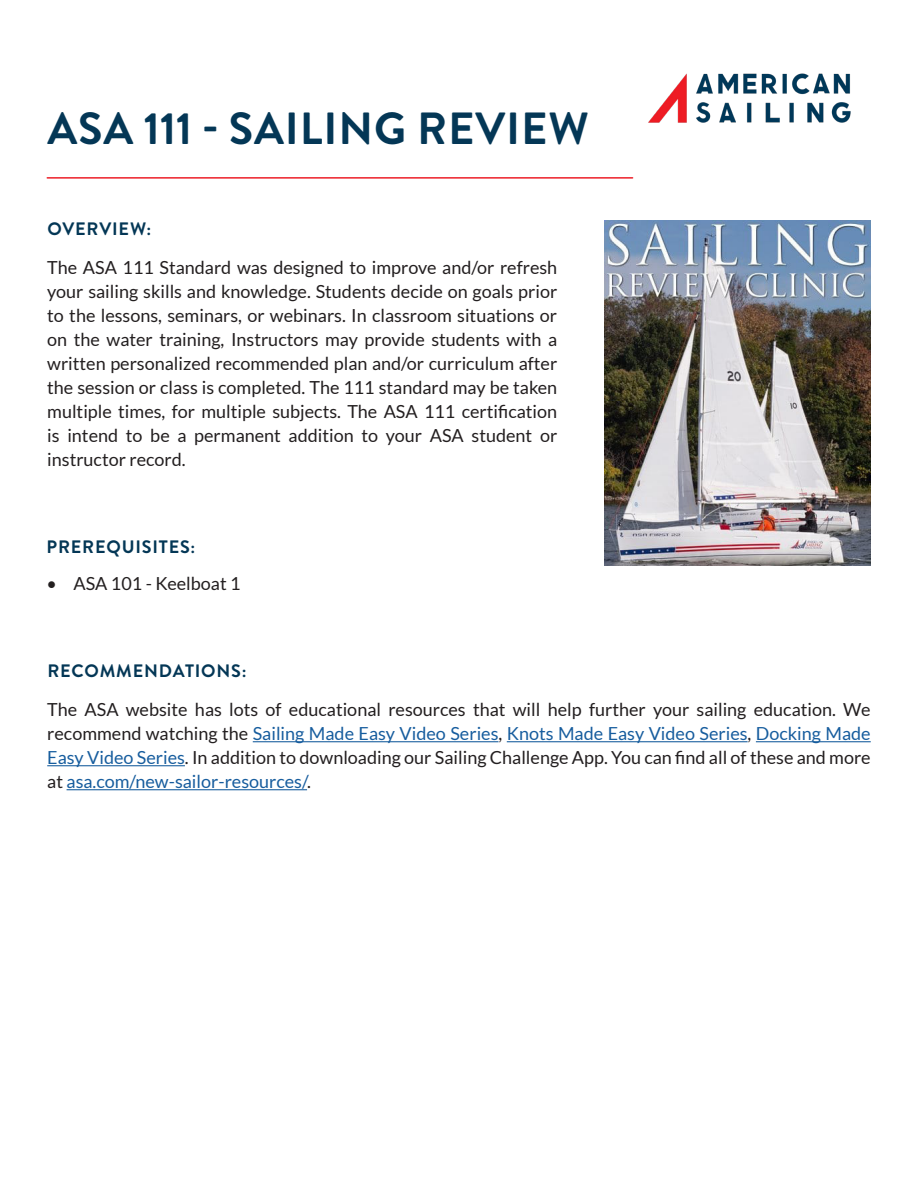
<style>
.page{position:relative;width:918px;height:1188px;background:#fff}
.page>*{position:absolute;margin:0;border:0;box-sizing:border-box;transform-origin:0 0}
.t1{font:700 45px "Brandon Grotesque";letter-spacing:.02em;color:#043756}
.t2{font:18px/24px "Lato";color:#231f20;text-align:justify}
.t3{font:700 18px "Brandon Grotesque";letter-spacing:.045em;color:#043756}
.s1{color:#175d9e}
</style>
<div class="page">
<img style="left:648px;top:73px;width:203px;height:50px">
<hr style="left:253px;top:741px;width:246px;height:1px;background:#175d9e">
<hr style="left:507px;top:741px;width:241px;height:1px;background:#175d9e">
<hr style="left:756px;top:741px;width:115px;height:1px;background:#175d9e">
<hr style="left:47px;top:765px;width:138px;height:1px;background:#175d9e">
<hr style="left:67px;top:789px;width:240px;height:1px;background:#175d9e">
<img style="left:605px;top:220px;width:265px;height:346px">
<hr style="left:47px;top:177px;width:586px;height:2px;background:#ec1e27">
<p class="t1" style="left:48px;top:97px;width:543px">ASA 111 - SAILING REVIEW</p>
<p class="t3" style="left:47px;top:216px;width:105px">OVERVIEW:</p>
<p class="t2" style="left:47px;top:255px;width:512px">The ASA 111 Standard was designed to improve and/or refresh your sailing skills and knowledge. Students decide on goals prior to the lessons, seminars, or webinars. In classroom situations or on the water training, Instructors may provide students with a written personalized recommended plan and/or curriculum after the session or class is completed. The 111 standard may be taken multiple times, for multiple subjects. The ASA 111 certification is intend to be a permanent addition to your ASA student or instructor record.</p>
<p class="t3" style="left:47px;top:535px;width:150px">PREREQUISITES:</p>
<p class="t2" style="left:46px;top:571px;width:196px">• ASA 101 - Keelboat 1</p>
<p class="t3" style="left:47px;top:659px;width:201px">RECOMMENDATIONS:</p>
<p class="t2" style="left:47px;top:698px;width:825px">The ASA website has lots of educational resources that will help further your sailing education. We recommend watching the <span class="s1">Sailing Made Easy Video Series</span>, <span class="s1">Knots Made Easy Video Series</span>, <span class="s1">Docking Made Easy Video Series</span>. In addition to downloading our Sailing Challenge App. You can find all of these and more at <span class="s1">asa.com/new-sailor-resources/</span>.</p>
</div>
